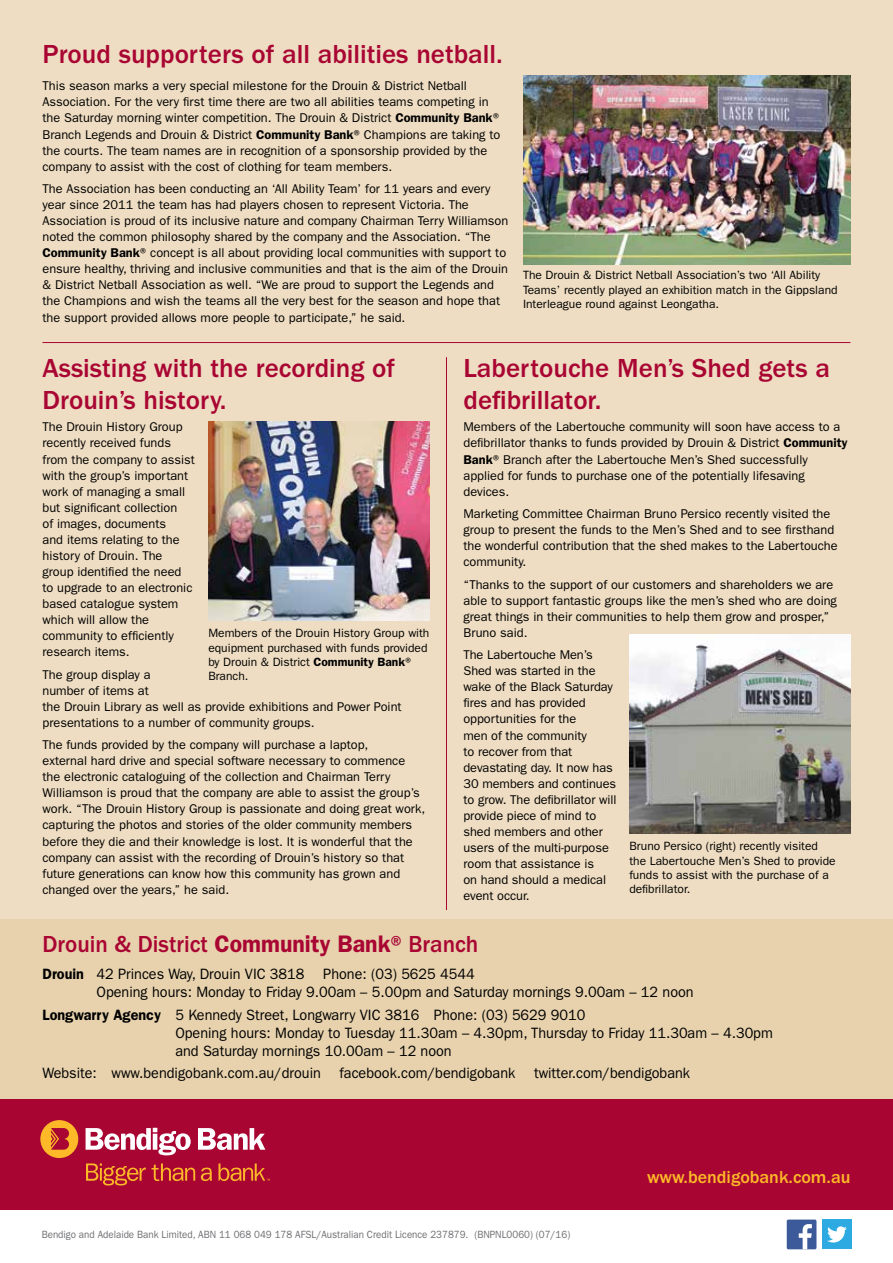
<style>
.page{position:relative;width:893px;height:1263px;background:#fff}
.page>*{position:absolute;margin:0;border:0;box-sizing:border-box;transform-origin:0 0}
.t1{font:500 27px/31.5px "Franklin Gothic";color:#a90533}
.t2{font:500 24px "Franklin Gothic";color:#a90533;scale:.96 1}
.t3{font:500 18px "Franklin Gothic";color:#fdb927}
.t4{font:15px/18px "Franklin Gothic";color:#000;scale:.96 1}
.t5{font:12.75px/16px "Franklin Gothic";color:#000}
.t6{font:12px/14.4px "Franklin Gothic";color:#000}
.t7{font:10.5px "Franklin Gothic";color:#6d6e71;scale:.93 1}
.s1{font-weight:600}
</style>
<div class="page">
<div style="left:0;top:0;width:893px;height:1089px;background:#eeddc2"></div>
<div style="left:0;top:920px;width:893px;height:188px;background:#e7d2ad"></div>
<div style="left:0;top:1099px;width:893px;height:111px;background:#a90533"></div>
<div style="left:40px;top:1120px;width:38px;height:38px;background:#fdb927;border-radius:50%"></div>
<svg style="left:51px;top:1128px;width:18px;height:22px"></svg>
<svg style="left:86px;top:1128px;width:105px;height:27px"></svg>
<svg style="left:198px;top:1128px;width:67px;height:22px"></svg>
<svg style="left:86px;top:1163px;width:60px;height:22px"></svg>
<svg style="left:152px;top:1163px;width:43px;height:18px"></svg>
<svg style="left:201px;top:1167px;width:11px;height:14px"></svg>
<svg style="left:218px;top:1163px;width:52px;height:18px"></svg>
<div style="left:787px;top:1219px;width:29px;height:30px;background:#3c5a99;border-radius:2px"></div>
<svg style="left:799px;top:1224px;width:13px;height:25px"></svg>
<div style="left:822px;top:1219px;width:30px;height:30px;background:#2caae1"></div>
<svg style="left:827px;top:1226px;width:20px;height:16px"></svg>
<hr style="left:446px;top:357px;width:1px;height:553px;background:#a90533">
<hr style="left:43px;top:342px;width:807px;height:1px;background:#a90533">
<img style="left:523px;top:76px;width:327px;height:188px">
<img style="left:208px;top:421px;width:221px;height:200px">
<img style="left:629px;top:634px;width:221px;height:200px">
<h1 class="t1" style="left:43px;top:38px;width:462px">Proud supporters of all abilities netball.</h1>
<p class="t5" style="left:43px;top:78px;width:461px">This season marks a very special milestone for the Drouin &amp; District Netball Association. For the very first time there are two all abilities teams competing in the Saturday morning winter competition. The Drouin &amp; District <span class="s1">Community Bank</span>® Branch Legends and Drouin &amp; District <span class="s1">Community Bank</span>® Champions are taking to the courts. The team names are in recognition of a sponsorship provided by the company to assist with the cost of clothing for team members.</p>
<p class="t5" style="left:43px;top:181px;width:467px">The Association has been conducting an ‘All Ability Team’ for 11 years and every year since 2011 the team has had players chosen to represent Victoria. The Association is proud of its inclusive nature and company Chairman Terry Williamson noted the common philosophy shared by the company and the Association. “The <span class="s1">Community Bank</span>® concept is all about providing local communities with support to ensure healthy, thriving and inclusive communities and that is the aim of the Drouin &amp; District Netball Association as well. “We are proud to support the Legends and the Champions and wish the teams all the very best for the season and hope that the support provided allows more people to participate,” he said.</p>
<h1 class="t1" style="left:43px;top:353px;width:354px">Assisting with the recording of<br>Drouin’s history.</h1>
<p class="t5" style="left:43px;top:419px;width:154px">The Drouin History Group recently received funds from the company to assist with the group’s important work of managing a small but significant collection<br>of images, documents<br>and items relating to the history of Drouin. The group identified the need to upgrade to an electronic based catalogue system which will allow the community to efficiently research items.</p>
<p class="t5" style="left:43px;top:666px;width:361px">The group display a<br>number of items at<br>the Drouin Library as well as provide exhibitions and Power Point presentations to a number of community groups.</p>
<p class="t5" style="left:43px;top:737px;width:384px">The funds provided by the company will purchase a laptop,<br>external hard drive and special software necessary to commence the electronic cataloguing of the collection and Chairman Terry Williamson is proud that the company are able to assist the group’s work. “The Drouin History Group is passionate and doing great work, capturing the photos and stories of the older community members before they die and their knowledge is lost. It is wonderful that the company can assist with the recording of Drouin’s history so that future generations can know how this community has grown and changed over the years,” he said.</p>
<p class="t6" style="left:523px;top:268px;width:316px">The Drouin &amp; District Netball Association’s two ‘All Ability<br>Teams’ recently played an exhibition match in the Gippsland<br>Interleague round against Leongatha.</p>
<h1 class="t1" style="left:463px;top:353px;width:368px">Labertouche Men’s Shed gets a defibrillator.</h1>
<p class="t5" style="left:463px;top:419px;width:386px">Members of the Labertouche community will soon have access to a defibrillator thanks to funds provided by Drouin &amp; District <span class="s1">Community Bank</span>® Branch after the Labertouche Men’s Shed successfully applied for funds to purchase one of the potentially lifesaving devices.</p>
<p class="t5" style="left:463px;top:506px;width:376px">Marketing Committee Chairman Bruno Persico recently visited the group to present the funds to the Men’s Shed and to see firsthand the wonderful contribution that the shed makes to the Labertouche community.</p>
<p class="t5" style="left:463px;top:576px;width:375px">“Thanks to the support of our customers and shareholders we are able to support fantastic groups like the men’s shed who are doing great things in their communities to help them grow and prosper,” Bruno said.</p>
<p class="t5" style="left:463px;top:647px;width:155px">The Labertouche Men’s<br>Shed was started in the wake of the Black Saturday fires and has provided opportunities for the<br>men of the community<br>to recover from that devastating day. It now has<br>30 members and continues to grow. The defibrillator will provide piece of mind to shed members and other users of the multi-purpose room that assistance is<br>on hand should a medical event occur.</p>
<p class="t6" style="left:208px;top:626px;width:223px">Members of the Drouin History Group with equipment purchased with funds provided by Drouin &amp; District <span class="s1">Community Bank</span>®<br>Branch.</p>
<p class="t6" style="left:629px;top:839px;width:208px">Bruno Persico (right) recently visited the Labertouche Men’s Shed to provide funds to assist with the purchase of a defibrillator.</p>
<h2 class="t2" style="left:43px;top:931px;width:455px">Drouin &amp; District <span class="s1">Community Bank</span>® Branch</h2>
<p class="t4" style="left:97px;top:965px;width:623px;text-indent:-54px"><span class="s1">Drouin</span> 42 Princes Way, Drouin VIC 3818 Phone: (03) 5625 4544<br>Opening hours: Monday to Friday 9.00am – 5.00pm and Saturday mornings 9.00am – 12 noon</p>
<p class="t4" style="left:175px;top:1005px;width:624px;text-indent:-133px"><span class="s1">Longwarry Agency</span> 5 Kennedy Street, Longwarry VIC 3816 Phone: (03) 5629 9010<br>Opening hours: Monday to Tuesday 11.30am – 4.30pm, Thursday to Friday 11.30am – 4.30pm and Saturday mornings 10.00am – 12 noon</p>
<p class="t4" style="left:43px;top:1064px;width:676px">Website: www.bendigobank.com.au/drouin facebook.com/bendigobank twitter.com/bendigobank</p>
<p class="t7" style="left:42px;top:1228px;width:570px">Bendigo and Adelaide Bank Limited, ABN 11 068 049 178 AFSL/Australian Credit Licence 237879. (BNPNL0060) (07/16)</p>
<h3 class="t3" style="left:647px;top:1167px;width:205px">www.bendigobank.com.au</h3>
</div>
